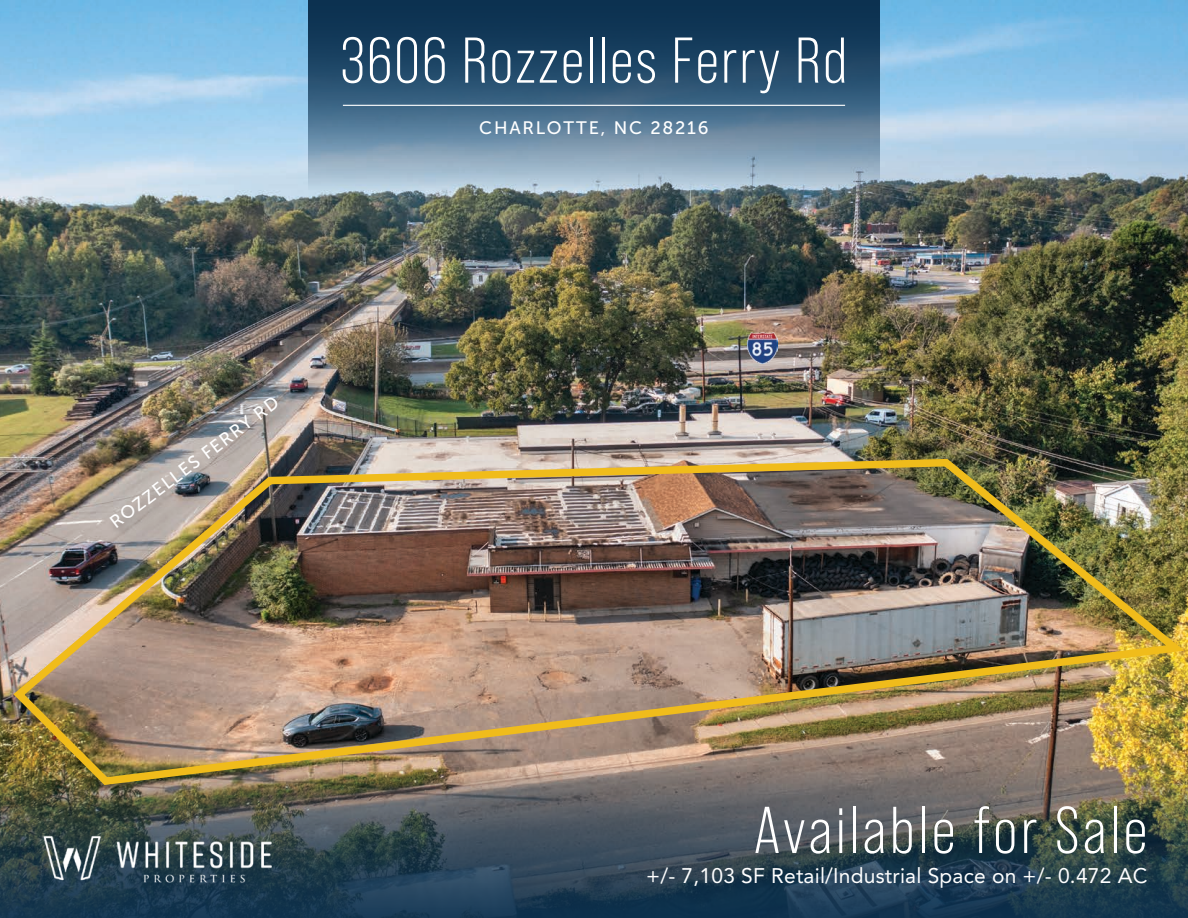
<style>
.page{position:relative;width:1188px;height:918px;background:#fff}
.page>*{position:absolute;margin:0;border:0;box-sizing:border-box;transform-origin:0 0}
.t1{font:66px "Bebas Neue Pro";letter-spacing:.05em;color:#fff}
.t2{font:64.5px "Bebas Neue Pro";letter-spacing:.03em;color:#fff}
.t3{font:21px "Avenir LT Std";letter-spacing:.01em;color:#fff}
.t4{font:18px "Museo Sans 500";letter-spacing:.1em;color:#fff}
</style>
<div class="page">
<img style="left:0;top:0;width:1188px;height:716px">
<svg style="left:0;top:716px;width:1188px;height:202px;background:#384a53"></svg>
<img style="left:39px;top:835px;width:237px;height:48px">
<svg style="left:308px;top:0;width:572px;height:192px;background:#486a86"></svg>
<hr style="left:343px;top:105px;width:502px;height:1px;background:#fff">
<div style="left:107px;top:395px;width:183px;height:145px;background:#231f20;opacity:.37"></div>
<img style="left:8px;top:455px;width:1180px;height:337px">
<img style="left:747px;top:333px;width:31px;height:30px">
<p class="t2" style="left:341px;top:25px;width:508px">3606 Rozzelles Ferry Rd</p>
<p class="t4" style="left:479px;top:118px;width:231px">CHARLOTTE, NC 28216</p>
<p class="t4" style="left:106px;top:516px;width:208px;rotate:-37deg">ROZZELLES FERRY RD</p>
<p class="t1" style="left:754px;top:793px;width:395px">Available for Sale</p>
<p class="t3" style="left:646px;top:863px;width:503px">+/- 7,103 SF Retail/Industrial Space on +/- 0.472 AC</p>
</div>
